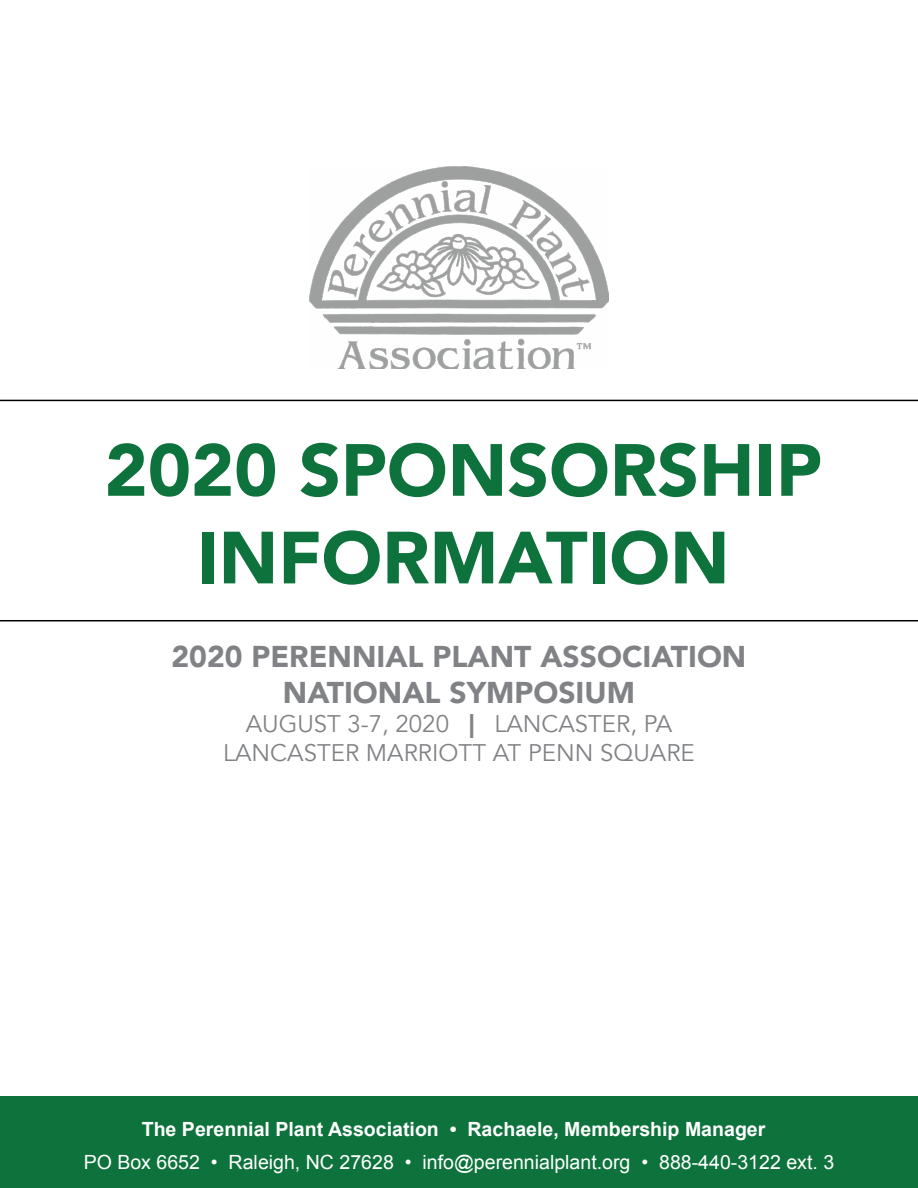
<style>
.page{position:relative;width:918px;height:1188px;background:#fff}
.page>*{position:absolute;margin:0;border:0;box-sizing:border-box;transform-origin:0 0}
.t1{font:900 73.05px/87.6px "Avenir";color:#0d723b;text-align:center}
.t2{font:900 30px/36px "Avenir";color:#808285;text-align:center}
.t3{font:24px/28.8px "Avenir";color:#808285;text-align:center}
.t4{font:19.5px "Arial";color:#fff}
.t5{font:700 19.5px "Arial";color:#fff}
.s1{font-weight:900}
</style>
<div class="page">
<svg style="left:0;top:400px;width:918px;height:221px"></svg>
<div style="left:0;top:1096px;width:918px;height:92px;background:#0d723b"></div>
<img style="left:309px;top:166px;width:300px;height:203px">
<h1 class="t1" style="left:105px;top:425px;width:719px">2020 SPONSORSHIP<br>INFORMATION</h1>
<h2 class="t2" style="left:172px;top:638px;width:576px">2020 PERENNIAL PLANT ASSOCIATION<br>NATIONAL SYMPOSIUM</h2>
<p class="t3" style="left:223px;top:710px;width:473px">AUGUST 3-7, 2020 <span class="s1">|</span> LANCASTER, PA<br>LANCASTER MARRIOTT AT PENN SQUARE</p>
<p class="t5" style="left:142px;top:1116px;width:625px">The Perennial Plant Association • Rachaele, Membership Manager</p>
<p class="t4" style="left:84px;top:1149px;width:752px">PO Box 6652 • Raleigh, NC 27628 • info@perennialplant.org • 888-440-3122 ext. 3</p>
</div>
